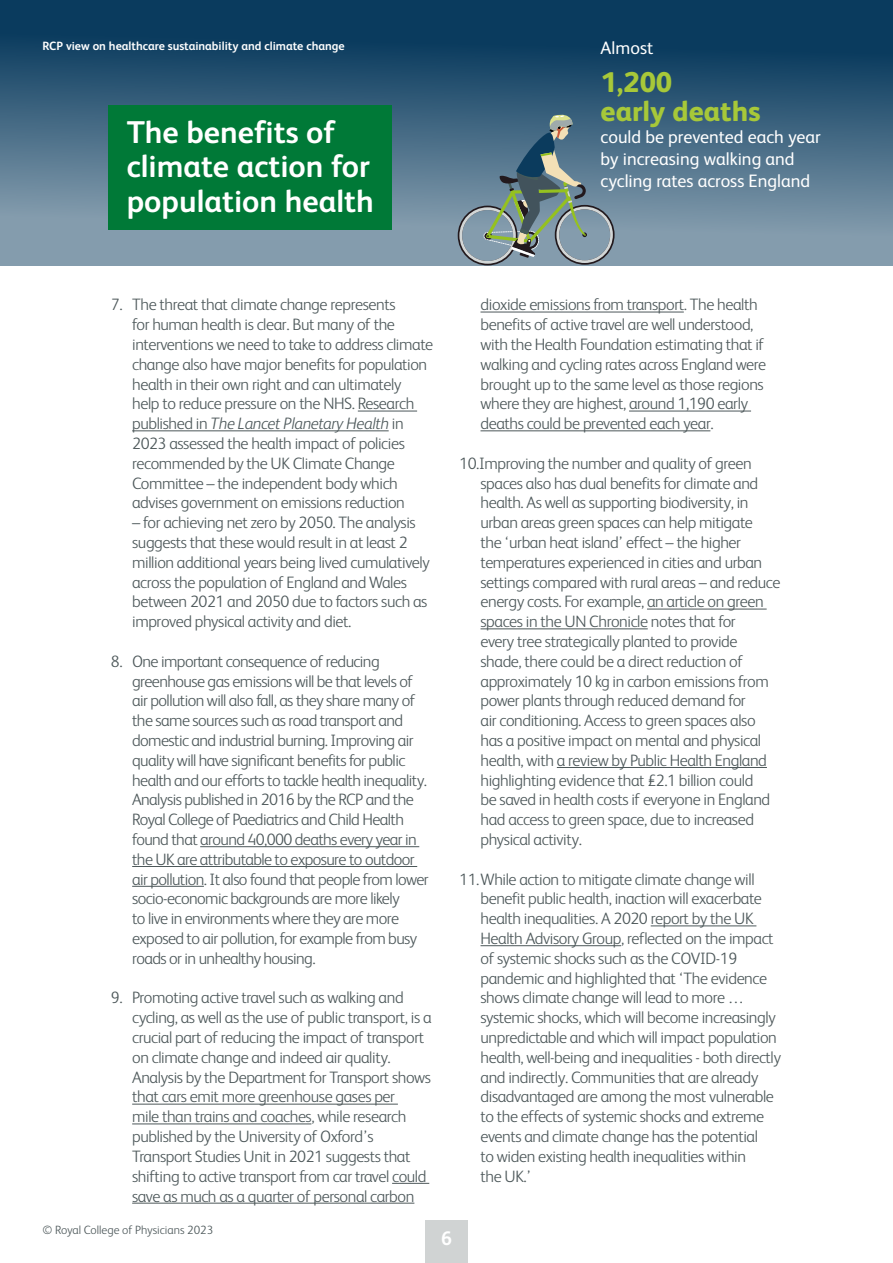
<style>
.page{position:relative;width:893px;height:1263px;background:#fff}
.page>*{position:absolute;margin:0;border:0;box-sizing:border-box;transform-origin:0 0}
.t1{font:700 31.5px/34.5px "FS Albert";color:#fff}
.t2{font:800 28.5px/28.5px "FS Albert";color:#a7c839}
.t3{font:700 19.5px "FS Albert";color:#fff}
.t4{font:18px/21.6px "FS Albert";color:#fff}
.t5{font:300 16.5px/19.8px "FS Albert";letter-spacing:-.025em;color:#4d585a}
.t6{font:700 12px "FS Albert";color:#fff}
.t7{font:300 12px "FS Albert";color:#4d585a}
.s1{font-style:italic}
</style>
<div class="page">
<div style="left:0;top:0;width:893px;height:265px;background:linear-gradient(to bottom,#002d53,#91a7b6)"></div>
<div style="left:425px;top:1220px;width:43px;height:43px;background:#d0d3d3"></div>
<hr style="left:358px;top:411px;width:59px;height:1px;background:#4d585a">
<hr style="left:132px;top:430px;width:257px;height:1px;background:#4d585a">
<hr style="left:200px;top:846px;width:219px;height:1px;background:#4d585a">
<hr style="left:132px;top:866px;width:285px;height:1px;background:#4d585a">
<hr style="left:132px;top:886px;width:72px;height:1px;background:#4d585a">
<hr style="left:132px;top:1104px;width:266px;height:1px;background:#4d585a">
<hr style="left:132px;top:1123px;width:179px;height:1px;background:#4d585a">
<hr style="left:392px;top:1183px;width:37px;height:1px;background:#4d585a">
<hr style="left:132px;top:1203px;width:282px;height:1px;background:#4d585a">
<hr style="left:480px;top:312px;width:204px;height:1px;background:#4d585a">
<hr style="left:629px;top:411px;width:122px;height:1px;background:#4d585a">
<hr style="left:480px;top:430px;width:230px;height:1px;background:#4d585a">
<hr style="left:647px;top:609px;width:120px;height:1px;background:#4d585a">
<hr style="left:480px;top:628px;width:168px;height:1px;background:#4d585a">
<hr style="left:557px;top:767px;width:210px;height:1px;background:#4d585a">
<hr style="left:651px;top:925px;width:105px;height:1px;background:#4d585a">
<hr style="left:480px;top:945px;width:141px;height:1px;background:#4d585a">
<div style="left:108px;top:105px;width:284px;height:125px;background:#007937"></div>
<svg style="left:458px;top:113px;width:157px;height:153px"></svg>
<p class="t6" style="left:43px;top:39px;width:304px">RCP view on healthcare sustainability and climate change</p>
<h1 class="t1" style="left:127px;top:115px;width:249px">The benefits of climate action for population health</h1>
<p class="t4" style="left:601px;top:37px;width:54px">Almost</p>
<h2 class="t2" style="left:601px;top:68px;width:161px">1,200<br>early deaths</h2>
<p class="t4" style="left:601px;top:126px;width:222px">could be prevented each year by increasing walking and cycling rates across England</p>
<p class="t5" style="left:132px;top:295px;width:303px;text-indent:-21px">7. The threat that climate change represents<br>for human health is clear. But many of the interventions we need to take to address climate change also have major benefits for population health in their own right and can ultimately<br>help to reduce pressure on the NHS. Research published in <span class="s1">The Lancet Planetary Health</span> in 2023 assessed the health impact of policies recommended by the UK Climate Change Committee – the independent body which advises government on emissions reduction</p>
<p class="t5" style="left:132px;top:512px;width:299px">– for achieving net zero by 2050. The analysis suggests that these would result in at least 2 million additional years being lived cumulatively across the population of England and Wales between 2021 and 2050 due to factors such as improved physical activity and diet.</p>
<p class="t5" style="left:132px;top:651px;width:298px;text-indent:-21px">8. One important consequence of reducing greenhouse gas emissions will be that levels of air pollution will also fall, as they share many of the same sources such as road transport and domestic and industrial burning. Improving air quality will have significant benefits for public health and our efforts to tackle health inequality.<br>Analysis published in 2016 by the RCP and the Royal College of Paediatrics and Child Health found that around 40,000 deaths every year in the UK are attributable to exposure to outdoor air pollution. It also found that people from lower socio-economic backgrounds are more likely<br>to live in environments where they are more exposed to air pollution, for example from busy roads or in unhealthy housing.</p>
<p class="t5" style="left:132px;top:988px;width:301px;text-indent:-21px">9. Promoting active travel such as walking and cycling, as well as the use of public transport, is a crucial part of reducing the impact of transport on climate change and indeed air quality.<br>Analysis by the Department for Transport shows that cars emit more greenhouse gases per<br>mile than trains and coaches, while research published by the University of Oxford’s Transport Studies Unit in 2021 suggests that shifting to active transport from car travel could save as much as a quarter of personal carbon</p>
<p class="t7" style="left:43px;top:1223px;width:172px">© Royal College of Physicians 2023</p>
<p class="t3" style="left:441px;top:1227px;width:12px">6</p>
<p class="t5" style="left:480px;top:295px;width:287px">dioxide emissions from transport. The health benefits of active travel are well understood, with the Health Foundation estimating that if walking and cycling rates across England were brought up to the same level as those regions where they are highest, around 1,190 early deaths could be prevented each year.</p>
<p class="t5" style="left:480px;top:453px;width:302px;text-indent:-21px">10.Improving the number and quality of green spaces also has dual benefits for climate and health. As well as supporting biodiversity, in urban areas green spaces can help mitigate<br>the ‘urban heat island’ effect – the higher temperatures experienced in cities and urban settings compared with rural areas – and reduce energy costs. For example, an article on green spaces in the UN Chronicle notes that for<br>every tree strategically planted to provide shade, there could be a direct reduction of approximately 10 kg in carbon emissions from power plants through reduced demand for<br>air conditioning. Access to green spaces also has a positive impact on mental and physical health, with a review by Public Health England highlighting evidence that £2.1 billion could<br>be saved in health costs if everyone in England had access to green space, due to increased physical activity.</p>
<p class="t5" style="left:480px;top:869px;width:302px;text-indent:-21px">11.While action to mitigate climate change will benefit public health, inaction will exacerbate health inequalities. A 2020 report by the UK Health Advisory Group, reflected on the impact of systemic shocks such as the COVID-19 pandemic and highlighted that ‘The evidence shows climate change will lead to more … systemic shocks, which will become increasingly unpredictable and which will impact population health, well-being and inequalities - both directly and indirectly. Communities that are already disadvantaged are among the most vulnerable to the effects of systemic shocks and extreme events and climate change has the potential<br>to widen existing health inequalities within<br>the UK.’</p>
</div>
